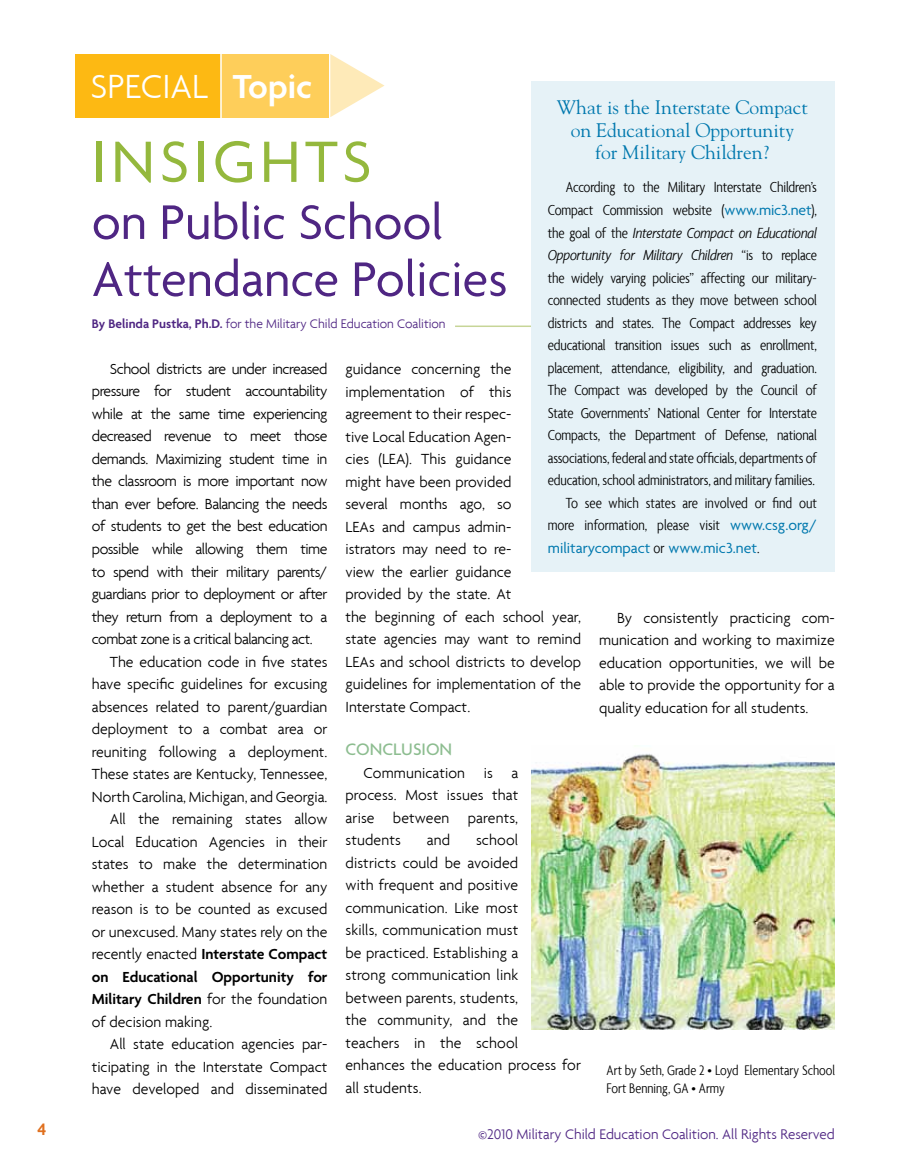
<style>
.page{position:relative;width:905px;height:1175px;background:#fff}
.page>*{position:absolute;margin:0;border:0;box-sizing:border-box;transform-origin:0 0}
.t1{font:63px "Agenda";color:#94b83d}
.t2{font:52.5px/57px "Agenda";color:#4f2683}
.t3{font:300 36px "Agenda";color:#fff}
.t4{font:19.5px/22.5px "Goudy";color:#0078ae;text-align:center}
.t5{font:500 18px "Agenda";color:#8dbd90}
.t6{font:600 18px "Agenda";color:#e0701e}
.t7{font:300 15.75px/22.5px "Agenda";color:#000}
.t8{font:300 condensed 15.75px "Agenda";letter-spacing:-.01em;color:#000}
.t9{font:300 15.75px "Agenda";letter-spacing:-.03em;color:#000}
.t10{font:600 15.75px "Agenda";color:#000}
.t11{font:italic 300 condensed 15.75px "Agenda";letter-spacing:-.01em;color:#000}
.t12{font:15.75px "Agenda";color:#0078ae}
.t13{font:300 condensed 15px/18px "Agenda";color:#000}
.t14{font:300 15px "Agenda";color:#4f2683}
.t15{font:300 13.5px "Agenda";color:#4f2683}
.s1{font-weight:600}
.s2{font-weight:400;font-stretch:normal;color:#0078ae}
.s3{font-style:normal}
.s4{font-weight:300;font-stretch:condensed;color:#000}
.s5{font-weight:300}
</style>
<div class="page">
<div style="left:76px;top:54px;width:252px;height:63px;background:#fdb913"></div>
<div style="left:221px;top:54px;width:107px;height:63px;background:#fece5a"></div>
<img style="left:531px;top:754px;width:303px;height:275px">
<hr style="left:455px;top:325px;width:379px;height:2px;background:#c7d597">
<hr style="left:220px;top:54px;width:2px;height:80px;background:#fff">
<svg style="left:330px;top:54px;width:54px;height:63px"></svg>
<div style="left:531px;top:81px;width:303px;height:490px;background:#e6f2f7"></div>
<h3 class="t3" style="left:91px;top:65px;width:223px">SPECIAL <span class="s1">Topic</span></h3>
<p class="t4" style="left:556px;top:96px;width:253px">What is the Interstate Compact on Educational Opportunity<br>for Military Children?</p>
<p class="t8" style="left:565px;top:178px;width:252px">According to the Military Interstate Children’s</p>
<p class="t8" style="left:547px;top:201px;width:270px">Compact Commission website (<span class="s2">www.mic3.net</span>),</p>
<p class="t11" style="left:548px;top:223px;width:270px"><span class="s3">the goal of the</span> Interstate Compact on Educational</p>
<p class="t11" style="left:548px;top:246px;width:270px">Opportunity for Military Children <span class="s3">“is to replace</span></p>
<p class="t8" style="left:548px;top:269px;width:270px">the widely varying policies” affecting our military-</p>
<p class="t8" style="left:548px;top:291px;width:270px">connected students as they move between school</p>
<p class="t8" style="left:548px;top:314px;width:270px">districts and states. The Compact addresses key</p>
<p class="t8" style="left:548px;top:336px;width:270px">educational transition issues such as enrollment,</p>
<p class="t8" style="left:548px;top:359px;width:270px">placement, attendance, eligibility, and graduation.</p>
<p class="t8" style="left:548px;top:381px;width:270px">The Compact was developed by the Council of</p>
<p class="t8" style="left:548px;top:404px;width:270px">State Governments’ National Center for Interstate</p>
<p class="t8" style="left:548px;top:426px;width:270px">Compacts, the Department of Defense, national</p>
<p class="t8" style="left:548px;top:449px;width:271px">associations, federal and state officials, departments of</p>
<p class="t8" style="left:548px;top:471px;width:268px">education, school administrators, and military families.</p>
<p class="t8" style="left:566px;top:494px;width:253px">To see which states are involved or find out</p>
<p class="t8" style="left:548px;top:516px;width:270px">more information, please visit <span class="s2">www.csg.org/</span></p>
<p class="t12" style="left:548px;top:538px;width:213px">militarycompact <span class="s4">or</span> www.mic3.net<span class="s4">.</span></p>
<h1 class="t1" style="left:92px;top:124px;width:281px">INSIGHTS</h1>
<h2 class="t2" style="left:92px;top:192px;width:417px">on Public School<br>Attendance Policies</h2>
<p class="t15" style="left:92px;top:316px;width:355px"><span class="s1">By Belinda Pustka, Ph.D.</span> for the Military Child Education Coalition</p>
<p class="t9" style="left:110px;top:359px;width:219px">School districts are under increased</p>
<p class="t9" style="left:92px;top:382px;width:237px">pressure for student accountability</p>
<p class="t9" style="left:92px;top:404px;width:237px">while at the same time experiencing</p>
<p class="t9" style="left:92px;top:427px;width:237px">decreased revenue to meet those</p>
<p class="t9" style="left:92px;top:449px;width:237px">demands. Maximizing student time in</p>
<p class="t9" style="left:92px;top:472px;width:237px">the classroom is more important now</p>
<p class="t9" style="left:92px;top:494px;width:237px">than ever before. Balancing the needs</p>
<p class="t9" style="left:92px;top:517px;width:237px">of students to get the best education</p>
<p class="t9" style="left:92px;top:539px;width:237px">possible while allowing them time</p>
<p class="t9" style="left:92px;top:562px;width:237px">to spend with their military parents/</p>
<p class="t9" style="left:92px;top:584px;width:237px">guardians prior to deployment or after</p>
<p class="t9" style="left:92px;top:607px;width:237px">they return from a deployment to a</p>
<p class="t9" style="left:92px;top:629px;width:222px">combat zone is a critical balancing act.</p>
<p class="t7" style="left:110px;top:650px;width:219px">The education code in five states</p>
<p class="t7" style="left:92px;top:672px;width:237px">have specific guidelines for excusing</p>
<p class="t7" style="left:92px;top:695px;width:237px">absences related to parent/guardian</p>
<p class="t7" style="left:92px;top:717px;width:237px">deployment to a combat area or</p>
<p class="t7" style="left:92px;top:740px;width:237px">reuniting following a deployment.</p>
<p class="t7" style="left:92px;top:762px;width:237px">These states are Kentucky, Tennessee,</p>
<p class="t7" style="left:92px;top:785px;width:237px">North Carolina, Michigan, and Georgia.</p>
<p class="t7" style="left:110px;top:807px;width:219px">All the remaining states allow</p>
<p class="t7" style="left:92px;top:830px;width:237px">Local Education Agencies in their</p>
<p class="t7" style="left:92px;top:852px;width:237px">states to make the determination</p>
<p class="t7" style="left:92px;top:875px;width:237px">whether a student absence for any</p>
<p class="t7" style="left:92px;top:897px;width:237px">reason is to be counted as excused</p>
<p class="t7" style="left:92px;top:920px;width:237px">or unexcused. Many states rely on the</p>
<p class="t10" style="left:92px;top:944px;width:237px"><span class="s5">recently enacted</span> Interstate Compact</p>
<p class="t10" style="left:92px;top:967px;width:237px">on Educational Opportunity for</p>
<p class="t10" style="left:92px;top:989px;width:237px">Military Children <span class="s5">for the foundation</span></p>
<p class="t7" style="left:92px;top:1010px;width:122px">of decision making.</p>
<p class="t7" style="left:110px;top:1032px;width:219px">All state education agencies par-</p>
<p class="t7" style="left:92px;top:1055px;width:237px">ticipating in the Interstate Compact</p>
<p class="t7" style="left:92px;top:1077px;width:237px">have developed and disseminated</p>
<p class="t7" style="left:345px;top:357px;width:237px">guidance concerning the implementation of this agreement to their respec-<br>tive Local Education Agen-<br>cies (LEA). This guidance<br>might have been provided<br>several months ago, so<br>LEAs and campus admin-<br>istrators may need to re-<br>view the earlier guidance<br>provided by the state. At<br>the beginning of each school year, state agencies may want to remind<br>LEAs and school districts to develop guidelines for implementation of the<br>Interstate Compact.</p>
<p class="t5" style="left:345px;top:738px;width:108px">CONCLUSION</p>
<p class="t7" style="left:345px;top:761px;width:174px;text-align:justify;text-indent:18px">Communication is a process. Most issues that arise between parents, students</p>
<p class="t7" style="left:599px;top:606px;width:237px;text-align:justify;text-indent:18px">By consistently practicing com&shy;munication and working to maximize education opportunities, we will be able to provide the opportunity for a quality education for all students.</p>
<p class="t7" style="left:345px;top:828px;width:237px;text-indent:130px">school<br>districts could be avoided<br>with frequent and positive communication. Like most<br>skills, communication must<br>be practiced. Establishing a<br>strong communication link<br>between parents, students,<br>the community, and the<br>teachers in the school enhances the education process for all students.</p>
<p class="t7" style="left:426px;top:828px;width:25px">and</p>
<p class="t13" style="left:606px;top:1061px;width:230px">Art by Seth, Grade 2 • Loyd Elementary School<br>Fort Benning, GA • Army</p>
<p class="t6" style="left:37px;top:1117px;width:10px">4</p>
<p class="t14" style="left:478px;top:1125px;width:358px">©2010 Military Child Education Coalition. All Rights Reserved</p>
</div>
